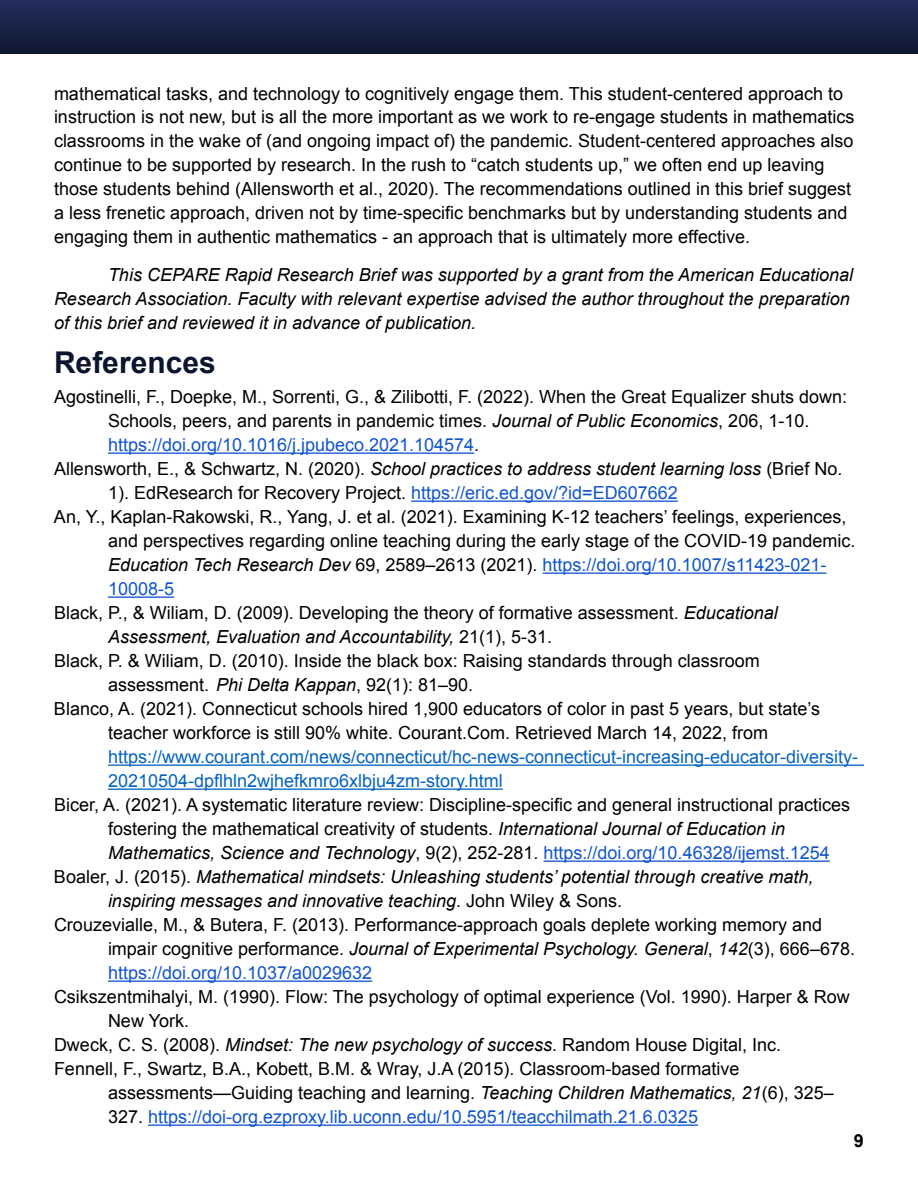
<style>
.page{position:relative;width:918px;height:1188px;background:#fff}
.page>*{position:absolute;margin:0;border:0;box-sizing:border-box;transform-origin:0 0}
.t1{font:700 30px "Arial";color:#0b152e}
.t2{font:18px/24px "Arial";color:#000}
.t3{font:italic 18px/24px "Arial";color:#000}
.t4{font:18px "Arial";color:#15c}
.t5{font:18px/24px "Arial";color:#0563c1}
.t6{font:700 18px "Arial";color:#000}
.s1{font-style:italic}
.s2{color:#000}
.s3{color:#15c}
.s4{font-style:italic;color:#000}
.s5{font-style:normal}
</style>
<div class="page">
<div style="left:0;top:0;width:918px;height:54px;background:linear-gradient(to bottom,#232e5f,#0e1730)"></div>
<hr style="left:108px;top:453px;width:366px;height:1px;background:#15c">
<hr style="left:411px;top:501px;width:267px;height:1px;background:#15c">
<hr style="left:543px;top:573px;width:283px;height:1px;background:#15c">
<hr style="left:108px;top:597px;width:66px;height:1px;background:#15c">
<hr style="left:108px;top:765px;width:756px;height:1px;background:#0563c1">
<hr style="left:108px;top:789px;width:395px;height:1px;background:#0563c1">
<hr style="left:544px;top:861px;width:286px;height:1px;background:#15c">
<hr style="left:108px;top:981px;width:264px;height:1px;background:#15c">
<hr style="left:148px;top:1125px;width:550px;height:1px;background:#15c">
<p class="t2" style="left:54px;top:81px;width:802px">mathematical tasks, and technology to cognitively engage them. This student-centered approach to instruction is not new, but is all the more important as we work to re-engage students in mathematics classrooms in the wake of (and ongoing impact of) the pandemic. Student-centered approaches also continue to be supported by research. In the rush to “catch students up,” we often end up leaving those students behind (Allensworth et al., 2020). The recommendations outlined in this brief suggest a less frenetic approach, driven not by time-specific benchmarks but by understanding students and engaging them in authentic mathematics - an approach that is ultimately more effective.</p>
<p class="t3" style="left:54px;top:263px;width:801px;text-indent:54px">This CEPARE Rapid Research Brief was supported by a grant from the American Educational<br>Research Association. Faculty with relevant expertise advised the author throughout the preparation of this brief and reviewed it in advance of publication.</p>
<h1 class="t1" style="left:54px;top:342px;width:163px">References</h1>
<p class="t2" style="left:54px;top:385px;width:795px">Agostinelli, F., Doepke, M., Sorrenti, G., &amp; Zilibotti, F. (2022). When the Great Equalizer shuts down:</p>
<p class="t2" style="left:108px;top:409px;width:703px">Schools, peers, and parents in pandemic times. <span class="s1">Journal of Public Economics</span>, 206, 1-10.</p>
<p class="t4" style="left:108px;top:433px;width:373px">https://doi.org/10.1016/j.jpubeco.2021.104574<span class="s2">.</span></p>
<p class="t2" style="left:54px;top:457px;width:790px">Allensworth, E., &amp; Schwartz, N. (2020). <span class="s1">School practices to address student learning loss</span> (Brief No.</p>
<p class="t2" style="left:108px;top:481px;width:571px">1). EdResearch for Recovery Project. <span class="s3">https://eric.ed.gov/?id=ED607662</span></p>
<p class="t2" style="left:54px;top:505px;width:794px">An, Y., Kaplan-Rakowski, R., Yang, J. et al. (2021). Examining K-12 teachers’ feelings, experiences,</p>
<p class="t2" style="left:108px;top:529px;width:749px">and perspectives regarding online teaching during the early stage of the COVID-19 pandemic.</p>
<p class="t4" style="left:108px;top:553px;width:720px"><span class="s4">Education Tech Research Dev</span> <span class="s2">69, 2589–2613 (2021).</span> https://doi.org/10.1007/s11423-021-</p>
<p class="t4" style="left:108px;top:577px;width:68px">10008-5</p>
<p class="t2" style="left:54px;top:601px;width:725px">Black, P., &amp; Wiliam, D. (2009). Developing the theory of formative assessment. <span class="s1">Educational</span></p>
<p class="t3" style="left:108px;top:625px;width:446px">Assessment, Evaluation and Accountability, <span class="s5">21(1), 5-31.</span></p>
<p class="t2" style="left:54px;top:649px;width:707px">Black, P. &amp; Wiliam, D. (2010). Inside the black box: Raising standards through classroom</p>
<p class="t2" style="left:108px;top:673px;width:367px">assessment. <span class="s1">Phi Delta Kappan</span>, 92(1): 81–90.</p>
<p class="t2" style="left:54px;top:697px;width:768px">Blanco, A. (2021). Connecticut schools hired 1,900 educators of color in past 5 years, but state’s</p>
<p class="t2" style="left:108px;top:721px;width:662px">teacher workforce is still 90% white. Courant.Com. Retrieved March 14, 2022, from</p>
<p class="t5" style="left:108px;top:745px;width:752px">https://www.courant.com/news/connecticut/hc-news-connecticut-increasing-educator-diversity-<br>20210504-dpflhln2wjhefkmro6xlbju4zm-story.html</p>
<p class="t2" style="left:54px;top:793px;width:798px">Bicer, A. (2021). A systematic literature review: Discipline-specific and general instructional practices</p>
<p class="t2" style="left:108px;top:817px;width:679px">fostering the mathematical creativity of students. <span class="s1">International Journal of Education in</span></p>
<p class="t4" style="left:108px;top:841px;width:723px"><span class="s4">Mathematics, Science and Technology</span><span class="s2">, 9(2), 252-281.</span> https://doi.org/10.46328/ijemst.1254</p>
<p class="t3" style="left:54px;top:865px;width:761px"><span class="s5">Boaler, J. (2015).</span> Mathematical mindsets: Unleashing students’ potential through creative math,</p>
<p class="t3" style="left:108px;top:889px;width:516px">inspiring messages and innovative teaching<span class="s5">. John Wiley &amp; Sons.</span></p>
<p class="t2" style="left:54px;top:913px;width:770px">Crouzevialle, M., &amp; Butera, F. (2013). Performance-approach goals deplete working memory and</p>
<p class="t3" style="left:108px;top:937px;width:749px"><span class="s5">impair cognitive performance.</span> Journal of Experimental Psychology. General<span class="s5">,</span> 142<span class="s5">(3), 666–678.</span></p>
<p class="t4" style="left:108px;top:961px;width:266px">https://doi.org/10.1037/a0029632</p>
<p class="t2" style="left:54px;top:985px;width:797px">Csikszentmihalyi, M. (1990). Flow: The psychology of optimal experience (Vol. 1990). Harper &amp; Row</p>
<p class="t2" style="left:108px;top:1009px;width:83px">New York.</p>
<p class="t2" style="left:54px;top:1033px;width:729px">Dweck, C. S. (2008). <span class="s1">Mindset: The new psychology of success</span>. Random House Digital, Inc.</p>
<p class="t2" style="left:54px;top:1057px;width:687px">Fennell, F., Swartz, B.A., Kobett, B.M. &amp; Wray, J.A (2015). Classroom-based formative</p>
<p class="t2" style="left:108px;top:1081px;width:727px">assessments—Guiding teaching and learning. <span class="s1">Teaching Children Mathematics, 21</span>(6), 325–</p>
<p class="t4" style="left:108px;top:1105px;width:592px"><span class="s2">327.</span> https://doi-org.ezproxy.lib.uconn.edu/10.5951/teacchilmath.21.6.0325</p>
<p class="t6" style="left:854px;top:1129px;width:12px">9</p>
</div>
